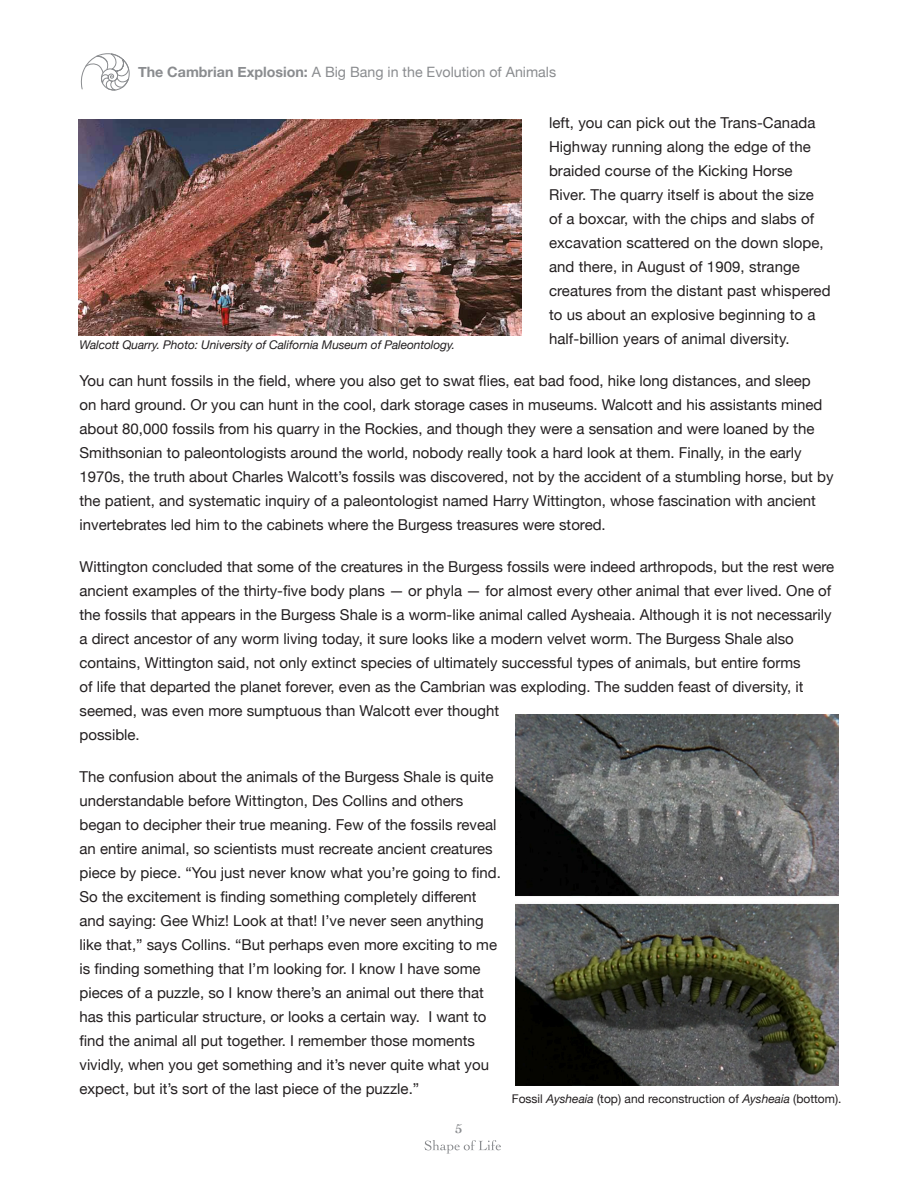
<style>
.page{position:relative;width:918px;height:1188px;background:#fff}
.page>*{position:absolute;margin:0;border:0;box-sizing:border-box;transform-origin:0 0}
.t1{font:15px/24px "Helvetica Neue";color:#231f20}
.t2{font:14.25px "Helvetica Neue";color:#8a8c8f}
.t3{font:700 13.5px "Cochin";color:#8a8c8f}
.t4{font:italic 12px "Helvetica Neue";letter-spacing:-.01em;color:#231f20}
.t5{font:12px "Helvetica Neue";color:#231f20}
.s1{font-weight:700}
.s2{font-style:italic}
</style>
<div class="page">
<svg style="left:425px;top:1140px;width:76px;height:14px"></svg>
<svg style="left:80px;top:53px;width:50px;height:38px"></svg>
<img style="left:79px;top:120px;width:443px;height:216px">
<img style="left:516px;top:714px;width:322px;height:372px">
<p class="t2" style="left:138px;top:62px;width:420px"><span class="s1">The Cambrian Explosion:</span> A Big Bang in the Evolution of Animals</p>
<p class="t1" style="left:549px;top:112px;width:283px">left, you can pick out the Trans-Canada Highway running along the edge of the braided course of the Kicking Horse River. The quarry itself is about the size of a boxcar, with the chips and slabs of excavation scattered on the down slope, and there, in August of 1909, strange creatures from the distant past whispered to us about an explosive beginning to a half-billion years of animal diversity.</p>
<p class="t1" style="left:80px;top:370px;width:756px">You can hunt fossils in the field, where you also get to swat flies, eat bad food, hike long distances, and sleep<br>on hard ground. Or you can hunt in the cool, dark storage cases in museums. Walcott and his assistants mined about 80,000 fossils from his quarry in the Rockies, and though they were a sensation and were loaned by the Smithsonian to paleontologists around the world, nobody really took a hard look at them. Finally, in the early 1970s, the truth about Charles Walcott’s fossils was discovered, not by the accident of a stumbling horse, but by the patient, and systematic inquiry of a paleontologist named Harry Wittington, whose fascination with ancient invertebrates led him to the cabinets where the Burgess treasures were stored.</p>
<p class="t1" style="left:80px;top:556px;width:756px">Wittington concluded that some of the creatures in the Burgess fossils were indeed arthropods, but the rest were ancient examples of the thirty-five body plans — or phyla — for almost every other animal that ever lived. One of the fossils that appears in the Burgess Shale is a worm-like animal called Aysheaia. Although it is not necessarily a direct ancestor of any worm living today, it sure looks like a modern velvet worm. The Burgess Shale also contains, Wittington said, not only extinct species of ultimately successful types of animals, but entire forms<br>of life that departed the planet forever, even as the Cambrian was exploding. The sudden feast of diversity, it seemed, was even more sumptuous than Walcott ever thought<br>possible.</p>
<p class="t1" style="left:80px;top:766px;width:423px">The confusion about the animals of the Burgess Shale is quite understandable before Wittington, Des Collins and others began to decipher their true meaning. Few of the fossils reveal an entire animal, so scientists must recreate ancient creatures piece by piece. “You just never know what you’re going to find.<br>So the excitement is finding something completely different and saying: Gee Whiz! Look at that! I’ve never seen anything like that,” says Collins. “But perhaps even more exciting to me is finding something that I’m looking for. I know I have some pieces of a puzzle, so I know there’s an animal out there that has this particular structure, or looks a certain way. I want to find the animal all put together. I remember those moments vividly, when you get something and it’s never quite what you expect, but it’s sort of the last piece of the puzzle.”</p>
<p class="t4" style="left:80px;top:336px;width:377px">Walcott Quarry. Photo: University of California Museum of Paleontology.</p>
<p class="t5" style="left:512px;top:1090px;width:331px">Fossil <span class="s2">Aysheaia</span> (top) and reconstruction of <span class="s2">Aysheaia</span> (bottom).</p>
<p class="t3" style="left:455px;top:1120px;width:9px">5</p>
</div>
